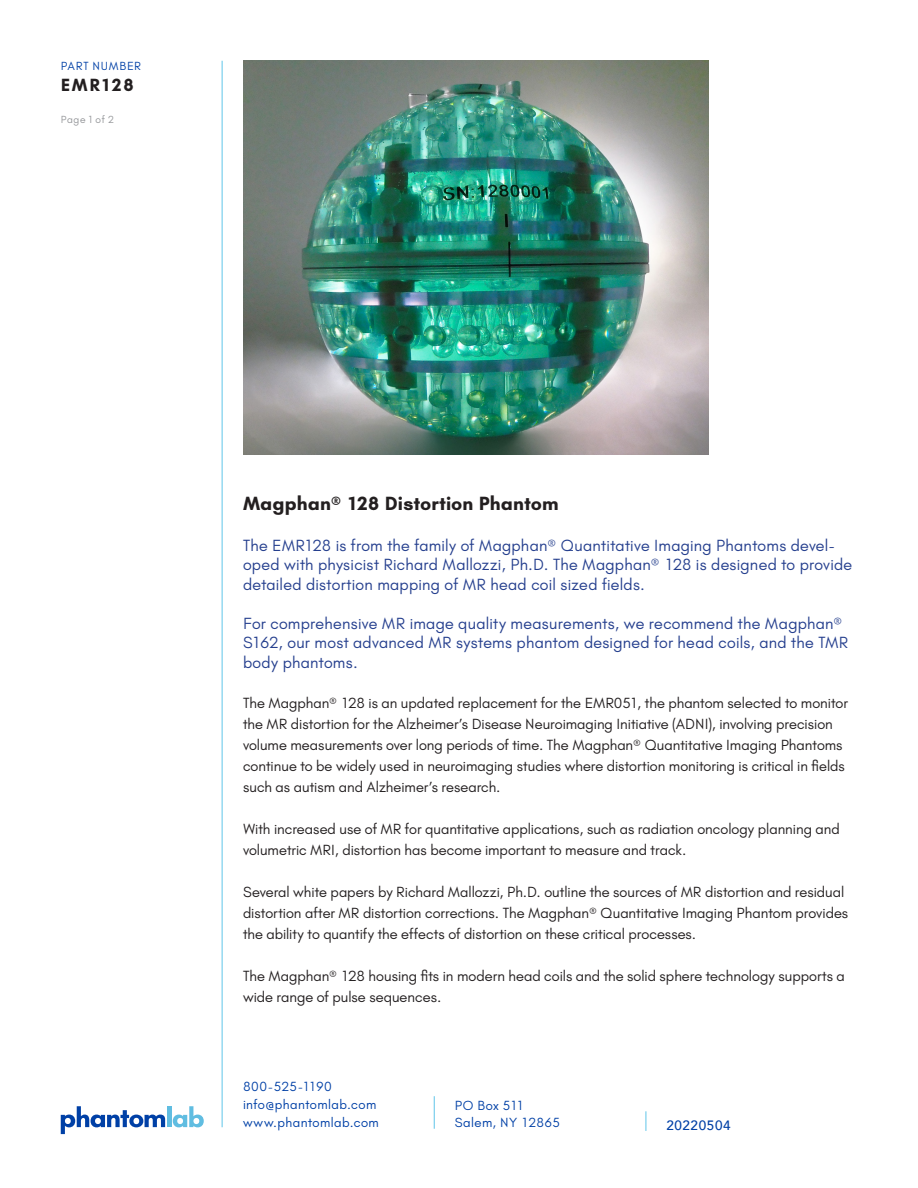
<style>
.page{position:relative;width:918px;height:1188px;background:#fff}
.page>*{position:absolute;margin:0;border:0;box-sizing:border-box;transform-origin:0 0}
.t1{font:700 19.5px "Glacial Indifference";letter-spacing:.02em;color:#231f20}
.t2{font:700 18px "Glacial Indifference";letter-spacing:.08em;color:#231f20}
.t3{font:16.5px/19.5px "Glacial Indifference";letter-spacing:.015em;color:#253f8e}
.t4{font:15px/21px "Glacial Indifference";color:#231f20}
.t5{font:13.5px/18px "Glacial Indifference";letter-spacing:.035em;color:#0040a6}
.t6{font:500 13.5px "Avenir";letter-spacing:.045em;color:#0040a6}
.t7{font:12px "Glacial Indifference";letter-spacing:.06em;color:#0040a6}
.t8{font:10.5px "Glacial Indifference";letter-spacing:.06em;color:#939598}
</style>
<div class="page">
<svg style="left:61px;top:1106px;width:104px;height:28px"></svg>
<hr style="left:167px;top:1106px;width:4px;height:21px;background:#60bde1">
<svg style="left:173px;top:1106px;width:31px;height:21px"></svg>
<hr style="left:222px;top:61px;width:1px;height:1066px;background:#5fc5e9">
<hr style="left:434px;top:1096px;width:1px;height:33px;background:#5fc5e9">
<svg style="left:646px;top:1111px;width:1px;height:20px"></svg>
<img style="left:243px;top:61px;width:466px;height:394px">
<p class="t7" style="left:61px;top:58px;width:82px">PART NUMBER</p>
<p class="t2" style="left:61px;top:74px;width:74px">EMR128</p>
<p class="t8" style="left:61px;top:113px;width:55px">Page 1 of 2</p>
<p class="t1" style="left:243px;top:492px;width:317px">Magphan® 128 Distortion Phantom</p>
<p class="t3" style="left:243px;top:535px;width:611px">The EMR128 is from the family of Magphan® Quantitative Imaging Phantoms devel&shy;oped with physicist Richard Mallozzi, Ph.D. The Magphan® 128 is designed to provide detailed distortion mapping of MR head coil sized fields.</p>
<p class="t3" style="left:243px;top:613px;width:607px">For comprehensive MR image quality measurements, we recommend the Magphan®<br>S162, our most advanced MR systems phantom designed for head coils, and the TMR body phantoms.</p>
<p class="t4" style="left:243px;top:693px;width:606px">The Magphan® 128 is an updated replacement for the EMR051, the phantom selected to monitor the MR distortion for the Alzheimer’s Disease Neuroimaging Initiative (ADNI), involving precision volume measurements over long periods of time. The Magphan® Quantitative Imaging Phantoms continue to be widely used in neuroimaging studies where distortion monitoring is critical in fields such as autism and Alzheimer’s research.</p>
<p class="t4" style="left:243px;top:819px;width:598px">With increased use of MR for quantitative applications, such as radiation oncology planning and volumetric MRI, distortion has become important to measure and track.</p>
<p class="t4" style="left:243px;top:882px;width:607px">Several white papers by Richard Mallozzi, Ph.D. outline the sources of MR distortion and residual distortion after MR distortion corrections. The Magphan® Quantitative Imaging Phantom provides the ability to quantify the effects of distortion on these critical processes.</p>
<p class="t4" style="left:243px;top:966px;width:604px">The Magphan® 128 housing fits in modern head coils and the solid sphere technology supports a wide range of pulse sequences.</p>
<p class="t5" style="left:243px;top:1078px;width:137px">800-525-1190 info@phantomlab.com www.phantomlab.com</p>
<p class="t5" style="left:455px;top:1097px;width:107px;line-height:16.5px">PO Box 511<br>Salem, NY 12865</p>
<p class="t6" style="left:666px;top:1114px;width:66px">20220504</p>
</div>
